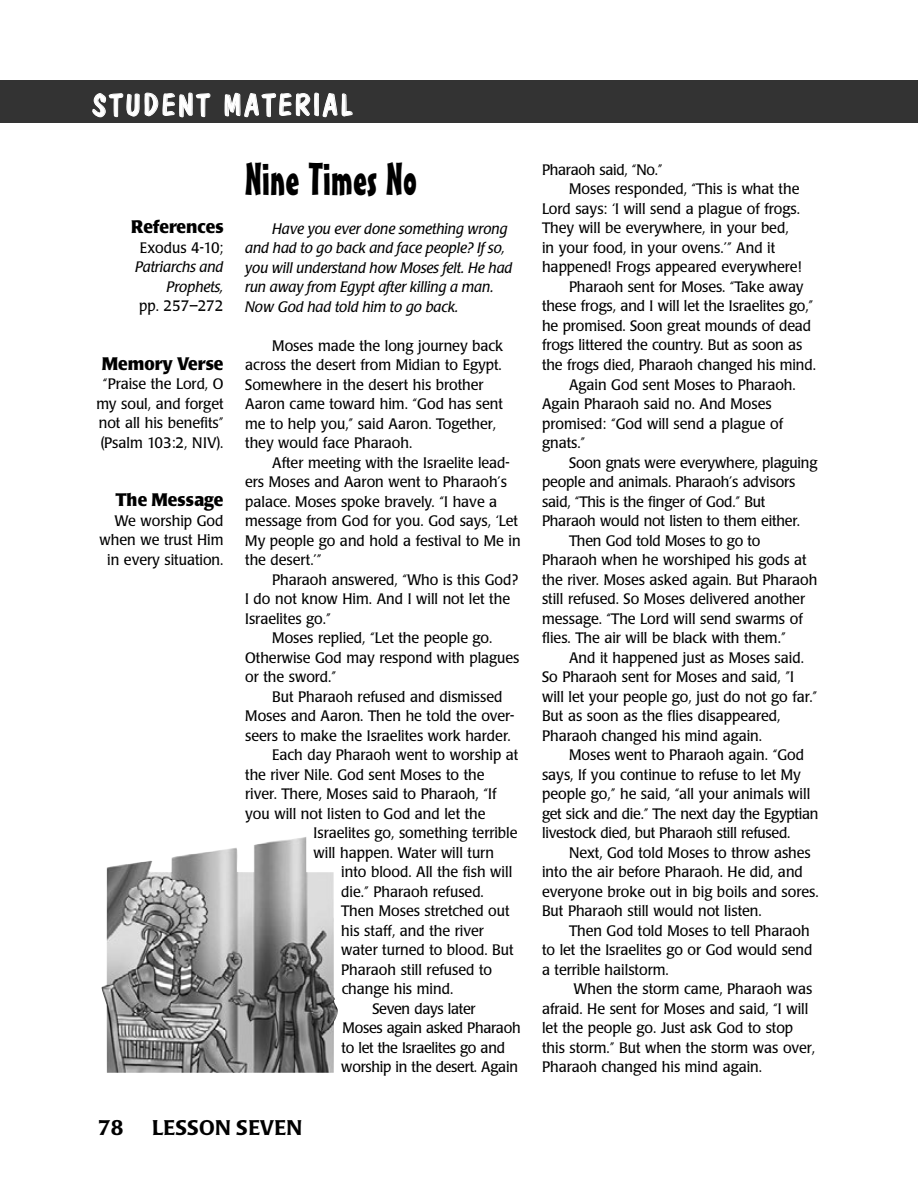
<style>
.page{position:relative;width:918px;height:1202px;background:#fff}
.page>*{position:absolute;margin:0;border:0;box-sizing:border-box;transform-origin:0 0}
.t1{font:45px "Mister Earl BT";color:#000}
.t2{font:30px "Dom Casual D";letter-spacing:.095em;color:#fff}
.t3{font:500 21px "Poppl Laudatio";letter-spacing:.01em;color:#000}
.t4{font:700 18px "Poppl Laudatio";color:#000;scale:.95 1}
.t5{font:15px/19.5px "Poppl Laudatio";color:#000;scale:.95 1}
.t6{font:italic 15px/19.5px "Poppl Laudatio";color:#000}
.t7{font:15px "Poppl Laudatio";letter-spacing:-.02em;color:#000;scale:.95 1}
</style>
<div class="page">
<div style="left:0;top:80px;width:891px;height:43px;background:#333"></div>
<div style="left:891px;top:80px;width:27px;height:43px;background:#333"></div>
<img style="left:101px;top:837px;width:237px;height:235px">
<h2 class="t2" style="left:92px;top:87px;width:261px">STUDENT MATERIAL</h2>
<p class="t4" style="left:131px;top:220px;width:99px">References</p>
<p class="t5" style="left:140px;top:239px;width:89px">Exodus 4-10;</p>
<p class="t6" style="left:135px;top:259px;width:90px;text-align:right">Patriarchs and<br>Prophets,</p>
<p class="t5" style="left:139px;top:298px;width:90px">pp. 257–272</p>
<p class="t4" style="left:102px;top:356px;width:130px">Memory Verse</p>
<p class="t5" style="left:96px;top:376px;width:135px;text-align:center">“Praise the Lord, O my soul, and forget not all his benefits” (Psalm 103:2, NIV).</p>
<p class="t4" style="left:116px;top:493px;width:115px">The Message</p>
<p class="t5" style="left:100px;top:512px;width:132px;text-align:right">We worship God when we trust Him in every situation.</p>
<h1 class="t1" style="left:245px;top:162px;width:173px">Nine Times No</h1>
<p class="t6" style="left:245px;top:220px;width:269px;text-indent:27px">Have you ever done something wrong and had to go back and face people? If so, you will understand how Moses felt. He had run away from Egypt after killing a man.<br>Now God had told him to go back.</p>
<p class="t5" style="left:245px;top:337px;width:273px;text-indent:27px">Moses made the long journey back across the desert from Midian to Egypt.<br>Somewhere in the desert his brother Aaron came toward him. “God has sent me to help you,” said Aaron. Together, they would face Pharaoh.</p>
<p class="t5" style="left:245px;top:454px;width:291px;text-indent:27px">After meeting with the Israelite lead&shy;ers Moses and Aaron went to Pharaoh’s palace. Moses spoke bravely. “I have a message from God for you. God says, ‘Let My people go and hold a festival to Me in the desert.’”</p>
<p class="t5" style="left:272px;top:571px;width:260px">Pharaoh answered, “Who is this God?</p>
<p class="t5" style="left:245px;top:591px;width:280px">I do not know Him. And I will not let the</p>
<p class="t5" style="left:245px;top:610px;width:92px">Israelites go.”</p>
<p class="t5" style="left:272px;top:630px;width:233px">Moses replied, “Let the people go.</p>
<p class="t5" style="left:245px;top:649px;width:290px">Otherwise God may respond with plagues</p>
<p class="t5" style="left:245px;top:669px;width:97px">or the sword.”</p>
<p class="t5" style="left:272px;top:688px;width:244px">But Pharaoh refused and dismissed</p>
<p class="t5" style="left:245px;top:708px;width:285px">Moses and Aaron. Then he told the over-</p>
<p class="t5" style="left:245px;top:727px;width:281px">seers to make the Israelites work harder.</p>
<p class="t5" style="left:272px;top:747px;width:261px">Each day Pharaoh went to worship at</p>
<p class="t5" style="left:245px;top:766px;width:253px">the river Nile. God sent Moses to the</p>
<p class="t5" style="left:245px;top:786px;width:266px">river. There, Moses said to Pharaoh, “If</p>
<p class="t5" style="left:245px;top:805px;width:254px">you will not listen to God and let the</p>
<p class="t5" style="left:314px;top:825px;width:216px">Israelites go, something terrible</p>
<p class="t5" style="left:314px;top:844px;width:191px">will happen. Water will turn</p>
<p class="t5" style="left:341px;top:864px;width:182px">into blood. All the fish will</p>
<p class="t5" style="left:341px;top:883px;width:152px">die.” Pharaoh refused.</p>
<p class="t5" style="left:341px;top:903px;width:179px">Then Moses stretched out</p>
<p class="t5" style="left:341px;top:922px;width:152px">his staff, and the river</p>
<p class="t5" style="left:341px;top:942px;width:183px">water turned to blood. But</p>
<p class="t5" style="left:341px;top:961px;width:160px">Pharaoh still refused to</p>
<p class="t5" style="left:342px;top:981px;width:119px">change his mind.</p>
<p class="t7" style="left:372px;top:1003px;width:110px">Seven days later</p>
<p class="t7" style="left:342px;top:1022px;width:189px">Moses again asked Pharaoh</p>
<p class="t7" style="left:342px;top:1042px;width:174px">to let the Israelites go and</p>
<p class="t7" style="left:341px;top:1061px;width:187px">worship in the desert. Again</p>
<h3 class="t3" style="left:98px;top:1119px;width:27px">78</h3>
<h3 class="t3" style="left:152px;top:1119px;width:152px">LESSON SEVEN</h3>
<p class="t7" style="left:542px;top:164px;width:128px">Pharaoh said, “No.”</p>
<p class="t5" style="left:569px;top:181px;width:244px">Moses responded, “This is what the</p>
<p class="t5" style="left:542px;top:200px;width:273px">Lord says: ‘I will send a plague of frogs.</p>
<p class="t5" style="left:542px;top:220px;width:261px">They will be everywhere, in your bed,</p>
<p class="t5" style="left:542px;top:239px;width:247px">in your food, in your ovens.’” And it</p>
<p class="t5" style="left:542px;top:259px;width:275px">happened! Frogs appeared everywhere!</p>
<p class="t5" style="left:569px;top:278px;width:248px">Pharaoh sent for Moses. “Take away</p>
<p class="t5" style="left:542px;top:298px;width:287px">these frogs, and I will let the Israelites go,”</p>
<p class="t5" style="left:542px;top:317px;width:285px">he promised. Soon great mounds of dead</p>
<p class="t5" style="left:542px;top:337px;width:276px">frogs littered the country. But as soon as</p>
<p class="t5" style="left:542px;top:356px;width:290px">the frogs died, Pharaoh changed his mind.</p>
<p class="t5" style="left:569px;top:376px;width:240px">Again God sent Moses to Pharaoh.</p>
<p class="t5" style="left:542px;top:395px;width:243px">Again Pharaoh said no. And Moses</p>
<p class="t5" style="left:542px;top:415px;width:255px">promised: “God will send a plague of</p>
<p class="t5" style="left:542px;top:434px;width:47px">gnats.”</p>
<p class="t5" style="left:569px;top:454px;width:263px">Soon gnats were everywhere, plaguing</p>
<p class="t5" style="left:542px;top:473px;width:268px">people and animals. Pharaoh’s advisors</p>
<p class="t5" style="left:542px;top:493px;width:237px">said, “This is the finger of God.” But</p>
<p class="t5" style="left:542px;top:512px;width:273px">Pharaoh would not listen to them either.</p>
<p class="t5" style="left:569px;top:532px;width:203px">Then God told Moses to go to</p>
<p class="t5" style="left:542px;top:551px;width:280px">Pharaoh when he worshiped his gods at</p>
<p class="t5" style="left:542px;top:571px;width:291px">the river. Moses asked again. But Pharaoh</p>
<p class="t5" style="left:542px;top:590px;width:278px">still refused. So Moses delivered another</p>
<p class="t5" style="left:542px;top:610px;width:276px">message. “The Lord will send swarms of</p>
<p class="t5" style="left:542px;top:629px;width:258px">flies. The air will be black with them.”</p>
<p class="t5" style="left:569px;top:649px;width:249px">And it happened just as Moses said.</p>
<p class="t5" style="left:542px;top:668px;width:267px">So Pharaoh sent for Moses and said, ”I</p>
<p class="t5" style="left:542px;top:688px;width:291px">will let your people go, just do not go far.”</p>
<p class="t5" style="left:542px;top:707px;width:253px">But as soon as the flies disappeared,</p>
<p class="t5" style="left:542px;top:727px;width:233px">Pharaoh changed his mind again.</p>
<p class="t5" style="left:569px;top:746px;width:249px">Moses went to Pharaoh again. “God</p>
<p class="t5" style="left:542px;top:766px;width:274px">says, If you continue to refuse to let My</p>
<p class="t5" style="left:542px;top:785px;width:284px">people go,” he said, “all your animals will</p>
<p class="t7" style="left:542px;top:807px;width:292px">get sick and die.” The next day the Egyptian</p>
<p class="t7" style="left:542px;top:827px;width:263px">livestock died, but Pharaoh still refused.</p>
<p class="t5" style="left:569px;top:844px;width:256px">Next, God told Moses to throw ashes</p>
<p class="t5" style="left:542px;top:863px;width:276px">into the air before Pharaoh. He did, and</p>
<p class="t5" style="left:542px;top:883px;width:293px">everyone broke out in big boils and sores.</p>
<p class="t5" style="left:542px;top:902px;width:233px">But Pharaoh still would not listen.</p>
<p class="t5" style="left:569px;top:922px;width:255px">Then God told Moses to tell Pharaoh</p>
<p class="t5" style="left:542px;top:941px;width:286px">to let the Israelites go or God would send</p>
<p class="t5" style="left:542px;top:961px;width:135px">a terrible hailstorm.</p>
<p class="t5" style="left:574px;top:980px;width:253px">When the storm came, Pharaoh was</p>
<p class="t5" style="left:542px;top:1000px;width:282px">afraid. He sent for Moses and said, “I will</p>
<p class="t5" style="left:542px;top:1019px;width:266px">let the people go. Just ask God to stop</p>
<p class="t5" style="left:542px;top:1039px;width:289px">this storm.” But when the storm was over,</p>
<p class="t5" style="left:542px;top:1058px;width:233px">Pharaoh changed his mind again.</p>
</div>
